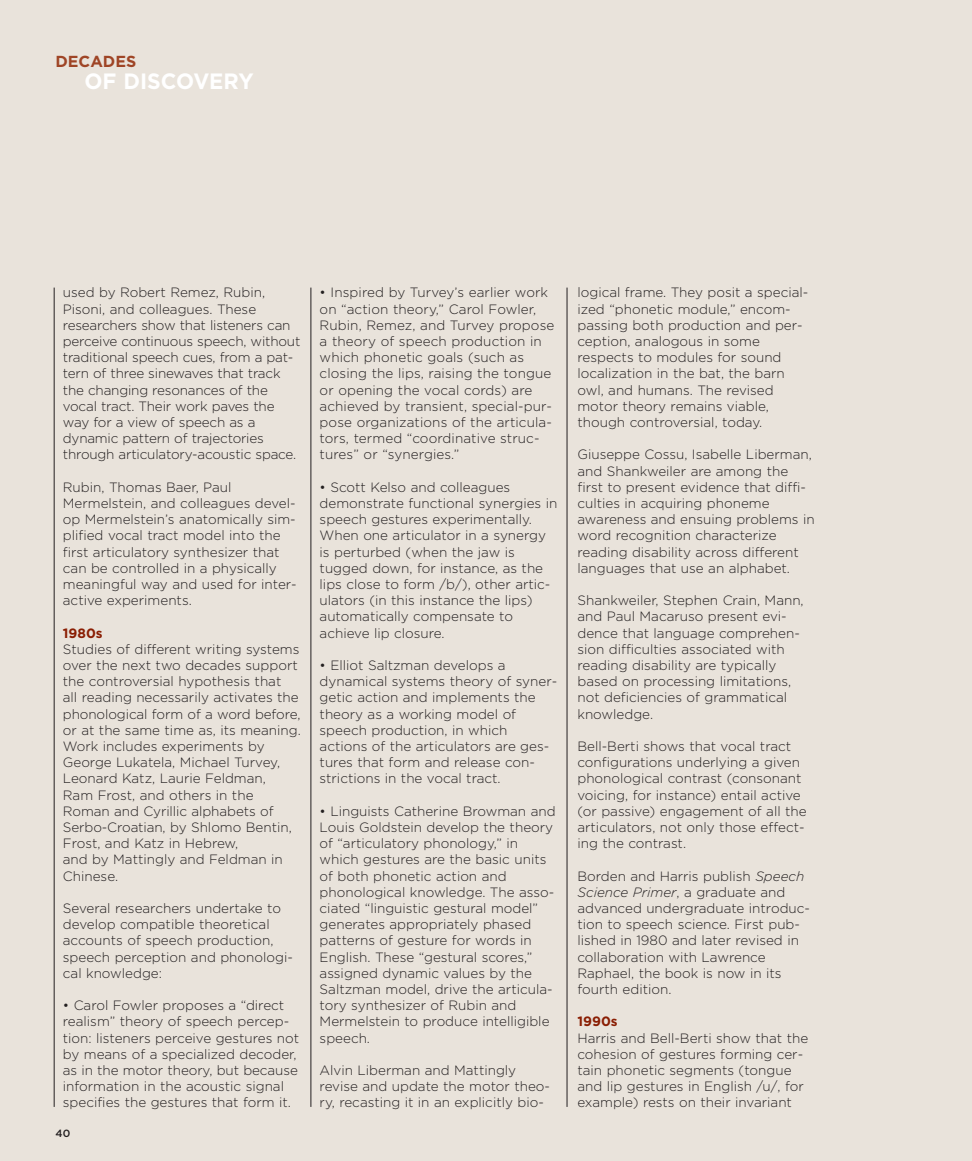
<style>
.page{position:relative;width:972px;height:1161px;background:#e9e3db}
.page>*{position:absolute;margin:0;border:0;box-sizing:border-box;transform-origin:0 0}
.t1{font:700 22.2px "Gotham";color:#fff;scale:.96 1}
.t2{font:700 15.9px "Gotham";color:#9f4526}
.t3{font:300 13.5px/16.2px "Gotham";color:#231f20}
.t4{font:700 13.5px "Gotham";color:#8a1e03}
.t5{font:500 10.5px "Gotham";color:#231f20}
.s1{font-style:italic}
</style>
<div class="page">
<hr style="left:311px;top:288px;width:1px;height:819px;background:#231f20">
<hr style="left:567px;top:288px;width:1px;height:819px;background:#231f20">
<hr style="left:54px;top:288px;width:1px;height:819px;background:#231f20">
<p class="t2" style="left:55px;top:56px;width:82px">DECADES</p>
<h1 class="t1" style="left:84px;top:72px;width:178px">OF DISCOVERY</h1>
<p class="t3" style="left:63px;top:285px;width:239px">used by Robert Remez, Rubin, Pisoni, and colleagues. These researchers show that listeners can perceive continuous speech, without traditional speech cues, from a pat&shy;tern of three sinewaves that track the changing resonances of the vocal tract. Their work paves the way for a view of speech as a dynamic pattern of trajectories through articulatory-acoustic space.</p>
<p class="t3" style="left:63px;top:480px;width:235px">Rubin, Thomas Baer, Paul<br>Mermelstein, and colleagues devel&shy;op Mermelstein’s anatomically sim&shy;plified vocal tract model into the first articulatory synthesizer that can be controlled in a physically meaningful way and used for inter&shy;active experiments.</p>
<p class="t4" style="left:63px;top:628px;width:41px">1980s</p>
<p class="t3" style="left:63px;top:642px;width:239px">Studies of different writing systems over the next two decades support the controversial hypothesis that<br>all reading necessarily activates the phonological form of a word before, or at the same time as, its meaning.<br>Work includes experiments by<br>George Lukatela, Michael Turvey,<br>Leonard Katz, Laurie Feldman,<br>Ram Frost, and others in the<br>Roman and Cyrillic alphabets of<br>Serbo-Croatian, by Shlomo Bentin,<br>Frost, and Katz in Hebrew,<br>and by Mattingly and Feldman in<br>Chinese.</p>
<p class="t3" style="left:63px;top:901px;width:231px">Several researchers undertake to develop compatible theoretical accounts of speech production, speech perception and phonologi&shy;cal knowledge:</p>
<p class="t3" style="left:63px;top:998px;width:238px">• Carol Fowler proposes a “direct realism” theory of speech percep&shy;tion: listeners perceive gestures not by means of a specialized decoder, as in the motor theory, but because information in the acoustic signal specifies the gestures that form it.</p>
<p class="t5" style="left:56px;top:1129px;width:16px">40</p>
<p class="t3" style="left:320px;top:285px;width:236px">• Inspired by Turvey’s earlier work on “action theory,” Carol Fowler, Rubin, Remez, and Turvey propose a theory of speech production in which phonetic goals (such as closing the lips, raising the tongue or opening the vocal cords) are achieved by transient, special-pur&shy;pose organizations of the articula&shy;tors, termed “coordinative struc&shy;tures” or “synergies.”</p>
<p class="t3" style="left:320px;top:480px;width:239px">• Scott Kelso and colleagues demonstrate functional synergies in speech gestures experimentally.<br>When one articulator in a synergy is perturbed (when the jaw is tugged down, for instance, as the lips close to form /b/), other artic&shy;ulators (in this instance the lips) automatically compensate to achieve lip closure.</p>
<p class="t3" style="left:320px;top:658px;width:239px">• Elliot Saltzman develops a dynamical systems theory of syner&shy;getic action and implements the theory as a working model of speech production, in which actions of the articulators are ges&shy;tures that form and release con&shy;strictions in the vocal tract.</p>
<p class="t3" style="left:320px;top:804px;width:238px">• Linguists Catherine Browman and<br>Louis Goldstein develop the theory of “articulatory phonology,” in which gestures are the basic units of both phonetic action and phonological knowledge. The asso&shy;ciated “linguistic gestural model” generates appropriately phased patterns of gesture for words in<br>English. These “gestural scores,” assigned dynamic values by the<br>Saltzman model, drive the articula&shy;tory synthesizer of Rubin and<br>Mermelstein to produce intelligible speech.</p>
<p class="t3" style="left:320px;top:1063px;width:232px">Alvin Liberman and Mattingly revise and update the motor theo&shy;ry, recasting it in an explicitly bio-</p>
<p class="t3" style="left:577px;top:285px;width:232px">logical frame. They posit a special&shy;ized “phonetic module,” encom&shy;passing both production and per&shy;ception, analogous in some respects to modules for sound localization in the bat, the barn owl, and humans. The revised motor theory remains viable, though controversial, today.</p>
<p class="t3" style="left:577px;top:447px;width:239px">Giuseppe Cossu, Isabelle Liberman, and Shankweiler are among the first to present evidence that diffi&shy;culties in acquiring phoneme awareness and ensuing problems in word recognition characterize reading disability across different languages that use an alphabet.</p>
<p class="t3" style="left:577px;top:593px;width:228px">Shankweiler, Stephen Crain, Mann, and Paul Macaruso present evi&shy;dence that language comprehen&shy;sion difficulties associated with reading disability are typically based on processing limitations, not deficiencies of grammatical knowledge.</p>
<p class="t3" style="left:577px;top:739px;width:231px">Bell-Berti shows that vocal tract configurations underlying a given phonological contrast (consonant voicing, for instance) entail active (or passive) engagement of all the articulators, not only those effect&shy;ing the contrast.</p>
<p class="t3" style="left:577px;top:869px;width:234px">Borden and Harris publish <span class="s1">Speech<br>Science Primer</span>, a graduate and advanced undergraduate introduc&shy;tion to speech science. First pub&shy;lished in 1980 and later revised in collaboration with Lawrence<br>Raphael, the book is now in its fourth edition.</p>
<p class="t4" style="left:577px;top:1017px;width:42px">1990s</p>
<p class="t3" style="left:577px;top:1031px;width:232px">Harris and Bell-Berti show that the cohesion of gestures forming cer&shy;tain phonetic segments (tongue and lip gestures in English /u/, for example) rests on their invariant</p>
</div>
